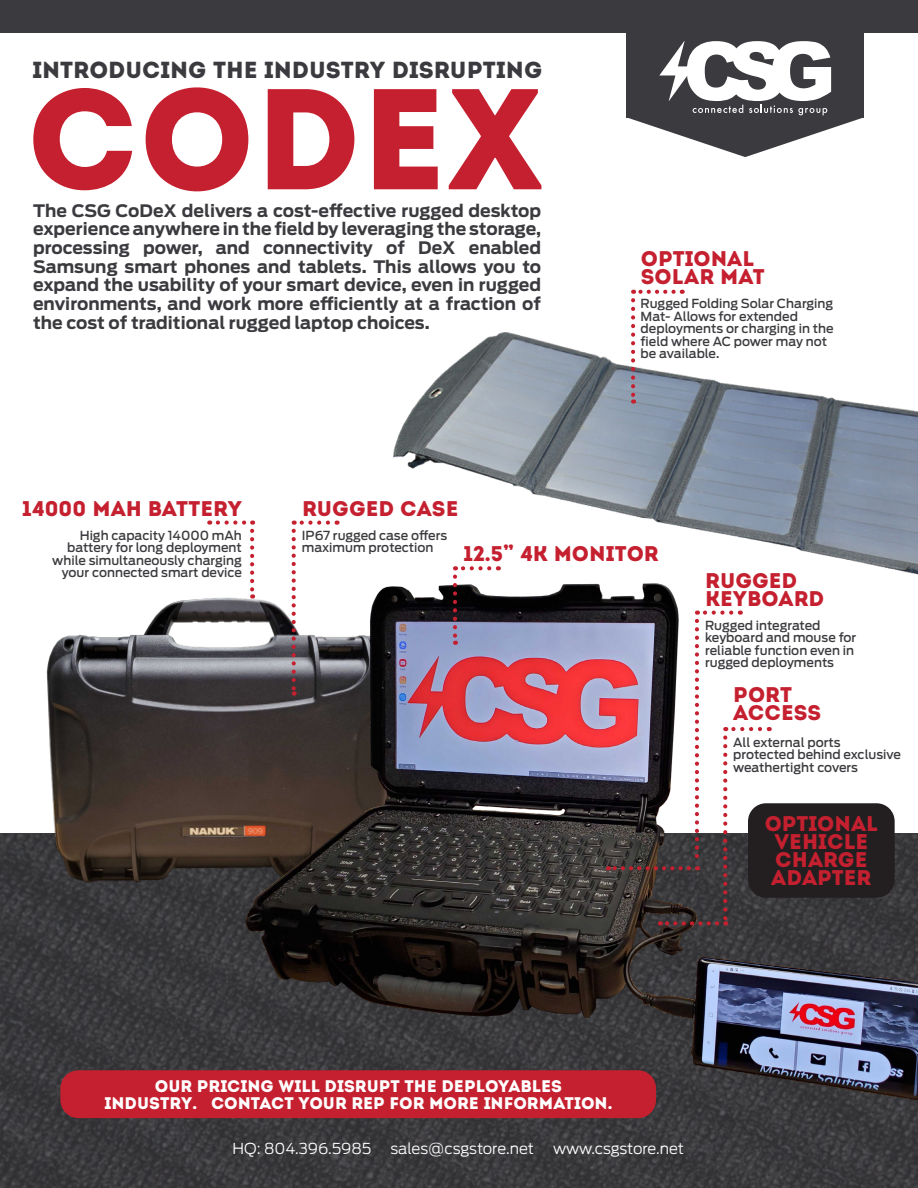
<style>
.page{position:relative;width:918px;height:1188px;background:#fff}
.page>*{position:absolute;margin:0;border:0;box-sizing:border-box;transform-origin:0 0}
.t1{font:143.1px "Intro";color:#c5202f}
.t2{font:23.25px "Intro";color:#3b3a3e}
.t3{font:21.3px/18px "Intro";color:#c5202f}
.t4{font:700 17.1px/18.6px "Antenna";color:#3b3a3e;text-align:justify}
.t5{font:16.8px "Intro";color:#fff}
.t6{font:300 15px "Antenna";letter-spacing:-.005em;color:#fff}
.t7{font:500 12.45px/12.5px "Antenna";color:#3b3a3e}
</style>
<div class="page">
<img style="left:0;top:834px;width:918px;height:354px">
<div style="left:60px;top:1070px;width:596px;height:48px;background:#c5202f;border-radius:18px"></div>
<div style="left:0;top:0;width:918px;height:32px;background:#3b3a3e"></div>
<div style="left:626px;top:15px;width:238px;height:102px;background:#3b3a3e"></div>
<svg style="left:626px;top:41px;width:238px;height:116px"></svg>
<img style="left:38px;top:598px;width:171px;height:290px">
<img style="left:209px;top:538px;width:709px;height:601px">
<div style="left:748px;top:803px;width:147px;height:95px;background:#231f20;border-radius:18px"></div>
<svg style="left:218px;top:520px;width:35px;height:5px"></svg>
<svg style="left:250px;top:531px;width:4px;height:68px"></svg>
<svg style="left:453px;top:580px;width:4px;height:65px"></svg>
<svg style="left:697px;top:611px;width:34px;height:4px"></svg>
<svg style="left:695px;top:621px;width:4px;height:249px"></svg>
<svg style="left:608px;top:866px;width:81px;height:4px"></svg>
<svg style="left:294px;top:521px;width:34px;height:4px"></svg>
<svg style="left:292px;top:531px;width:4px;height:165px"></svg>
<svg style="left:725px;top:727px;width:35px;height:4px"></svg>
<svg style="left:723px;top:738px;width:4px;height:188px"></svg>
<svg style="left:660px;top:921px;width:57px;height:5px"></svg>
<img style="left:394px;top:333px;width:524px;height:247px">
<svg style="left:633px;top:290px;width:41px;height:4px"></svg>
<svg style="left:631px;top:300px;width:4px;height:104px"></svg>
<p class="t2" style="left:32px;top:55px;width:511px">INTRODUCING THE INDUSTRY DISRUPTING</p>
<p class="t1" style="left:27px;top:54px;width:518px">CODEX</p>
<p class="t4" style="left:33px;top:201px;width:510px">The CSG CoDeX delivers a cost-effective rugged desktop experience anywhere in the field by leveraging the storage, processing power, and connectivity of DeX enabled Samsung smart phones and tablets. This allows you to expand the usability of your smart device, even in rugged environments, and work more efficiently at a fraction of the cost of traditional rugged laptop choices.</p>
<p class="t3" style="left:641px;top:250px;width:115px">OPTIONAL</p>
<p class="t3" style="left:641px;top:268px;width:125px">SOLAR MAT</p>
<p class="t7" style="left:641px;top:298px;width:195px">Rugged Folding Solar Charging<br>Mat- Allows for extended deployments or charging in the field where AC power may not be available.</p>
<p class="t3" style="left:23px;top:499px;width:221px">14000 MAH BATTERY</p>
<p class="t7" style="left:52px;top:529px;width:191px;text-align:right">High capacity 14000 mAh battery for long deployment while simultaneously charging your connected smart device</p>
<p class="t3" style="left:302px;top:499px;width:158px">RUGGED CASE</p>
<p class="t7" style="left:302px;top:529px;width:147px">IP67 rugged case offers maximum protection</p>
<p class="t3" style="left:464px;top:545px;width:197px">12.5 4K MONITOR</p>
<p class="t3" style="left:503px;top:531px;width:12px">,,</p>
<p class="t3" style="left:705px;top:572px;width:94px">RUGGED</p>
<p class="t3" style="left:705px;top:590px;width:121px">KEYBOARD</p>
<p class="t7" style="left:705px;top:619px;width:153px">Rugged integrated keyboard and mouse for reliable function even in rugged deployments</p>
<p class="t3" style="left:733px;top:686px;width:90px">PORT<br>ACCESS</p>
<p class="t7" style="left:733px;top:736px;width:169px">All external ports protected behind exclusive weathertight covers</p>
<p class="t3" style="left:765px;top:815px;width:115px">OPTIONAL</p>
<p class="t3" style="left:774px;top:833px;width:95px">VEHICLE</p>
<p class="t3" style="left:775px;top:851px;width:94px">CHARGE</p>
<p class="t3" style="left:771px;top:869px;width:102px">ADAPTER</p>
<p class="t5" style="left:155px;top:1076px;width:409px">OUR PRICING WILL DISRUPT THE DEPLOYABLES</p>
<p class="t5" style="left:105px;top:1093px;width:509px">INDUSTRY. CONTACT YOUR REP FOR MORE INFORMATION.</p>
<p class="t6" style="left:233px;top:1140px;width:140px">HQ: 804.396.5985</p>
<p class="t6" style="left:391px;top:1140px;width:145px">sales@csgstore.net</p>
<p class="t6" style="left:553px;top:1140px;width:132px">www.csgstore.net</p>
</div>
